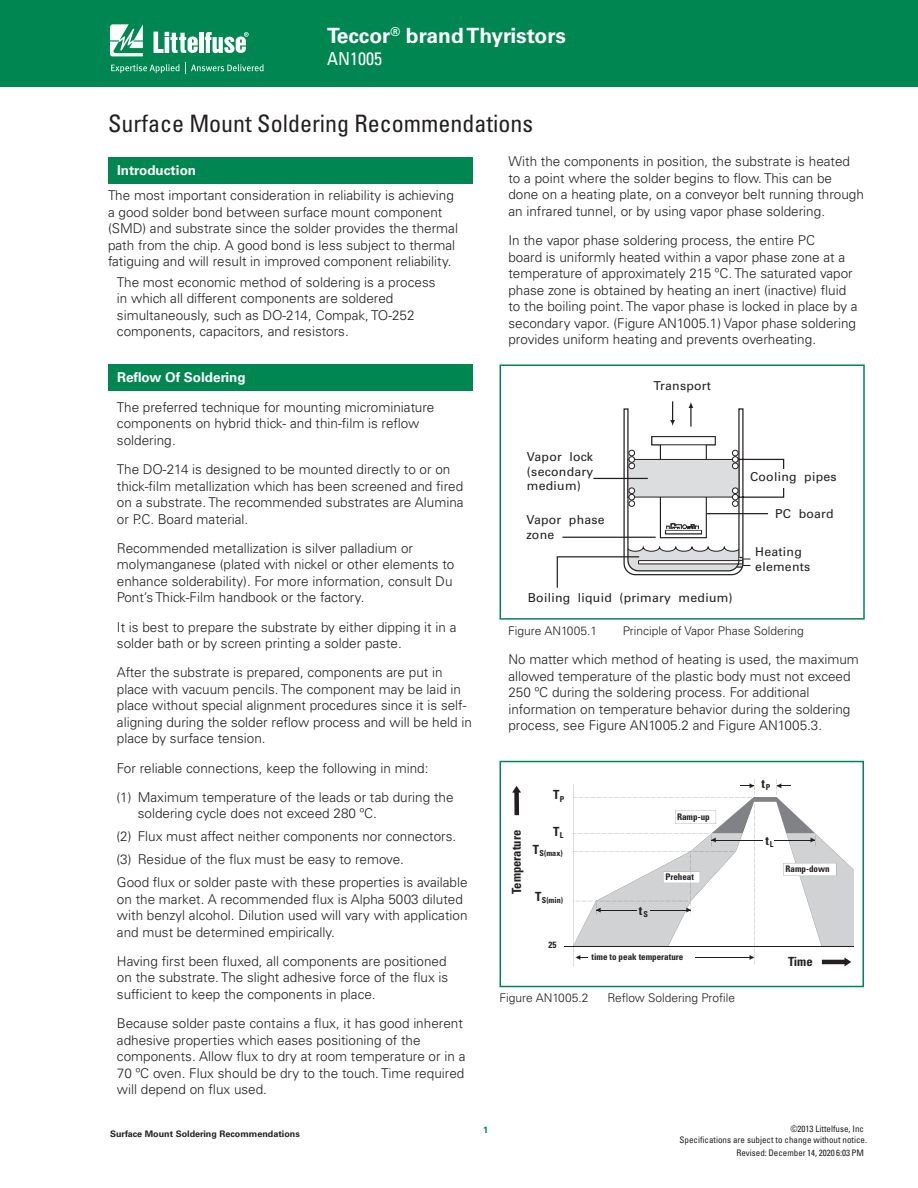
<style>
.page{position:relative;width:918px;height:1188px;background:#fff}
.page>*{position:absolute;margin:0;border:0;box-sizing:border-box;transform-origin:0 0}
.heading1{font:condensed 24px "Univers LT Std";color:#231f20}
.t1{font:700 21px "Univers LT Std";color:#fff}
.t2{font:condensed 18px "Univers LT Std";color:#fff}
.para{font:300 13.5px/16.5px "Univers LT Std";color:#231f20}
.heading2{font:300 13.5px/16.5px "Univers LT Std";color:#231f20}
.numlist{font:300 13.5px/16.5px "Univers LT Std";color:#231f20}
.heading2-2{font:700 13.5px "Univers LT Std";color:#fff}
.IMAGE{font:700 condensed 12.6px "Univers LT Std";letter-spacing:-.01em;color:#231f20}
.IMAGE-2{font:12.3px/14.7px "Univers LT Std";letter-spacing:.02em;color:#231f20}
.figure_caption2{font:300 12px "Univers LT Std";color:#231f20}
.t3{font:condensed 9px/11.4px "Univers LT Std";color:#231f20}
.IMAGE-3{font:700 condensed 9px "Univers LT Std";color:#231f20}
.t4{font:700 9px "Univers LT Std";color:#231f20}
.t5{font:700 9px "Univers LT Std";color:#008751}
.IMAGE-4{font:700 condensed 8.1px "Univers LT Std";color:#231f20}
</style>
<div class="page">
<div style="left:0;top:0;width:918px;height:87px;background:#008751"></div>
<svg style="left:110px;top:24px;width:33px;height:32px"></svg>
<hr style="left:199px;top:32px;width:4px;height:21px;background:#fff">
<svg style="left:205px;top:32px;width:44px;height:21px"></svg>
<svg style="left:154px;top:32px;width:44px;height:21px"></svg>
<svg style="left:111px;top:63px;width:153px;height:11px"></svg>
<div style="left:108px;top:157px;width:364px;height:27px;background:#008751"></div>
<div style="left:108px;top:364px;width:364px;height:27px;background:#008751"></div>
<svg style="left:556px;top:401px;width:229px;height:187px"></svg>
<div style="left:500px;top:364px;width:365px;height:256px;border:2px solid #008751"></div>
<hr style="left:564px;top:946px;width:289px;height:1px;background:#231f20">
<svg style="left:512px;top:786px;width:9px;height:29px"></svg>
<svg style="left:573px;top:779px;width:280px;height:187px"></svg>
<div style="left:500px;top:761px;width:364px;height:226px;border:2px solid #008751"></div>
<h2 class="t1" style="left:327px;top:23px;width:241px">Teccor<sup>®</sup> brand Thyristors</h2>
<h3 class="t2" style="left:327px;top:47px;width:56px">AN1005</h3>
<p class="heading1" style="left:108px;top:108px;width:427px">Surface Mount Soldering Recommendations</p>
<p class="heading2-2" style="left:117px;top:162px;width:81px">Introduction</p>
<p class="heading2" style="left:108px;top:187px;width:352px">The most important consideration in reliability is achieving a good solder bond between surface mount component (SMD) and substrate since the solder provides the thermal path from the chip. A good bond is less subject to thermal fatiguing and will result in improved component reliability.</p>
<p class="para" style="left:117px;top:274px;width:320px">The most economic method of soldering is a process in which all different components are soldered simultaneously, such as DO-214, Compak, TO-252 components, capacitors, and resistors.</p>
<p class="heading2-2" style="left:117px;top:370px;width:130px">Reflow Of Soldering</p>
<p class="para" style="left:117px;top:399px;width:319px">The preferred technique for mounting microminiature components on hybrid thick- and thin-film is reflow soldering.</p>
<p class="para" style="left:117px;top:461px;width:348px">The DO-214 is designed to be mounted directly to or on thick-film metallization which has been screened and fired on a substrate. The recommended substrates are Alumina or P.C. Board material.</p>
<p class="para" style="left:117px;top:540px;width:339px">Recommended metallization is silver palladium or molymanganese (plated with nickel or other elements to enhance solderability). For more information, consult Du Pont’s Thick-Film handbook or the factory.</p>
<p class="para" style="left:117px;top:619px;width:341px">It is best to prepare the substrate by either dipping it in a solder bath or by screen printing a solder paste.</p>
<p class="para" style="left:117px;top:664px;width:357px">After the substrate is prepared, components are put in place with vacuum pencils. The component may be laid in place without special alignment procedures since it is self&shy;aligning during the solder reflow process and will be held in place by surface tension.</p>
<p class="para" style="left:117px;top:760px;width:313px">For reliable connections, keep the following in mind:</p>
<p class="numlist" style="left:138px;top:789px;width:317px;text-indent:-21px">(1) Maximum temperature of the leads or tab during the soldering cycle does not exceed 280 ºC.</p>
<p class="numlist" style="left:117px;top:828px;width:341px">(2) Flux must affect neither components nor connectors.</p>
<p class="numlist" style="left:117px;top:851px;width:289px">(3) Residue of the flux must be easy to remove.</p>
<p class="para" style="left:117px;top:874px;width:352px">Good flux or solder paste with these properties is available on the market. A recommended flux is Alpha 5003 diluted with benzyl alcohol. Dilution used will vary with application and must be determined empirically.</p>
<p class="para" style="left:117px;top:953px;width:333px">Having first been fluxed, all components are positioned on the substrate. The slight adhesive force of the flux is sufficient to keep the components in place.</p>
<p class="para" style="left:117px;top:1015px;width:350px">Because solder paste contains a flux, it has good inherent adhesive properties which eases positioning of the components. Allow flux to dry at room temperature or in a 70 ºC oven. Flux should be dry to the touch. Time required will depend on flux used.</p>
<p class="para" style="left:508px;top:153px;width:357px">With the components in position, the substrate is heated to a point where the solder begins to flow. This can be done on a heating plate, on a conveyor belt running through an infrared tunnel, or by using vapor phase soldering.</p>
<p class="para" style="left:508px;top:232px;width:351px">In the vapor phase soldering process, the entire PC<br>board is uniformly heated within a vapor phase zone at a temperature of approximately 215 ºC. The saturated vapor phase zone is obtained by heating an inert (inactive) fluid to the boiling point. The vapor phase is locked in place by a secondary vapor. (Figure AN1005.1) Vapor phase soldering provides uniform heating and prevents overheating.</p>
<p class="IMAGE-2" style="left:654px;top:378px;width:59px">Transport</p>
<p class="IMAGE-2" style="left:527px;top:449px;width:68px;text-align:justify">Vapor lock (secondary medium)</p>
<p class="IMAGE-2" style="left:750px;top:469px;width:88px">Cooling pipes</p>
<p class="IMAGE-2" style="left:775px;top:506px;width:60px">PC board</p>
<p class="IMAGE-2" style="left:755px;top:544px;width:57px">Heating elements</p>
<p class="IMAGE-2" style="left:526px;top:513px;width:80px">Vapor phase zone</p>
<p class="IMAGE-2" style="left:528px;top:590px;width:206px">Boiling liquid (primary medium)</p>
<p class="figure_caption2" style="left:508px;top:624px;width:91px">Figure AN1005.1</p>
<p class="figure_caption2" style="left:623px;top:624px;width:182px">Principle of Vapor Phase Soldering</p>
<p class="para" style="left:508px;top:651px;width:352px">No matter which method of heating is used, the maximum allowed temperature of the plastic body must not exceed 250 ºC during the soldering process. For additional information on temperature behavior during the soldering process, see Figure AN1005.2 and Figure AN1005.3.</p>
<p class="IMAGE" style="left:761px;top:775px;width:11px">t<sub>P</sub></p>
<p class="IMAGE" style="left:553px;top:787px;width:13px">T<sub>P</sub></p>
<p class="IMAGE" style="left:553px;top:823px;width:12px">T<sub>L</sub></p>
<p class="IMAGE-4" style="left:533px;top:848px;width:31px"><sup>T</sup>S(max)</p>
<p class="IMAGE-4" style="left:535px;top:895px;width:30px"><sup>T</sup>S(min)</p>
<p class="IMAGE-3" style="left:548px;top:940px;width:10px">25</p>
<p class="IMAGE-3" style="left:677px;top:811px;width:34px">Ramp-up</p>
<p class="IMAGE" style="left:509px;top:894px;width:66px;rotate:-90deg">Temperature</p>
<p class="IMAGE" style="left:765px;top:832px;width:10px">t<sub>L</sub></p>
<p class="IMAGE-3" style="left:786px;top:863px;width:46px">Ramp-down</p>
<p class="IMAGE-3" style="left:665px;top:872px;width:30px">Preheat</p>
<p class="IMAGE" style="left:639px;top:902px;width:11px">t<sub>S</sub></p>
<p class="IMAGE-3" style="left:592px;top:951px;width:93px">time to peak temperature</p>
<p class="IMAGE" style="left:788px;top:954px;width:26px">Time</p>
<p class="figure_caption2" style="left:500px;top:990px;width:91px">Figure AN1005.2</p>
<p class="figure_caption2" style="left:608px;top:990px;width:129px">Reflow Soldering Profile</p>
<p class="t4" style="left:110px;top:1128px;width:191px">Surface Mount Soldering Recommendations</p>
<p class="t5" style="left:483px;top:1125px;width:7px">1</p>
<p class="t3" style="left:680px;top:1123px;width:189px;text-indent:111px">©2013 Littelfuse, Inc<br>Specifications are subject to change without notice.</p>
<p class="t3" style="left:736px;top:1147px;width:129px">Revised: December 14, 2020 6:03 PM</p>
</div>
